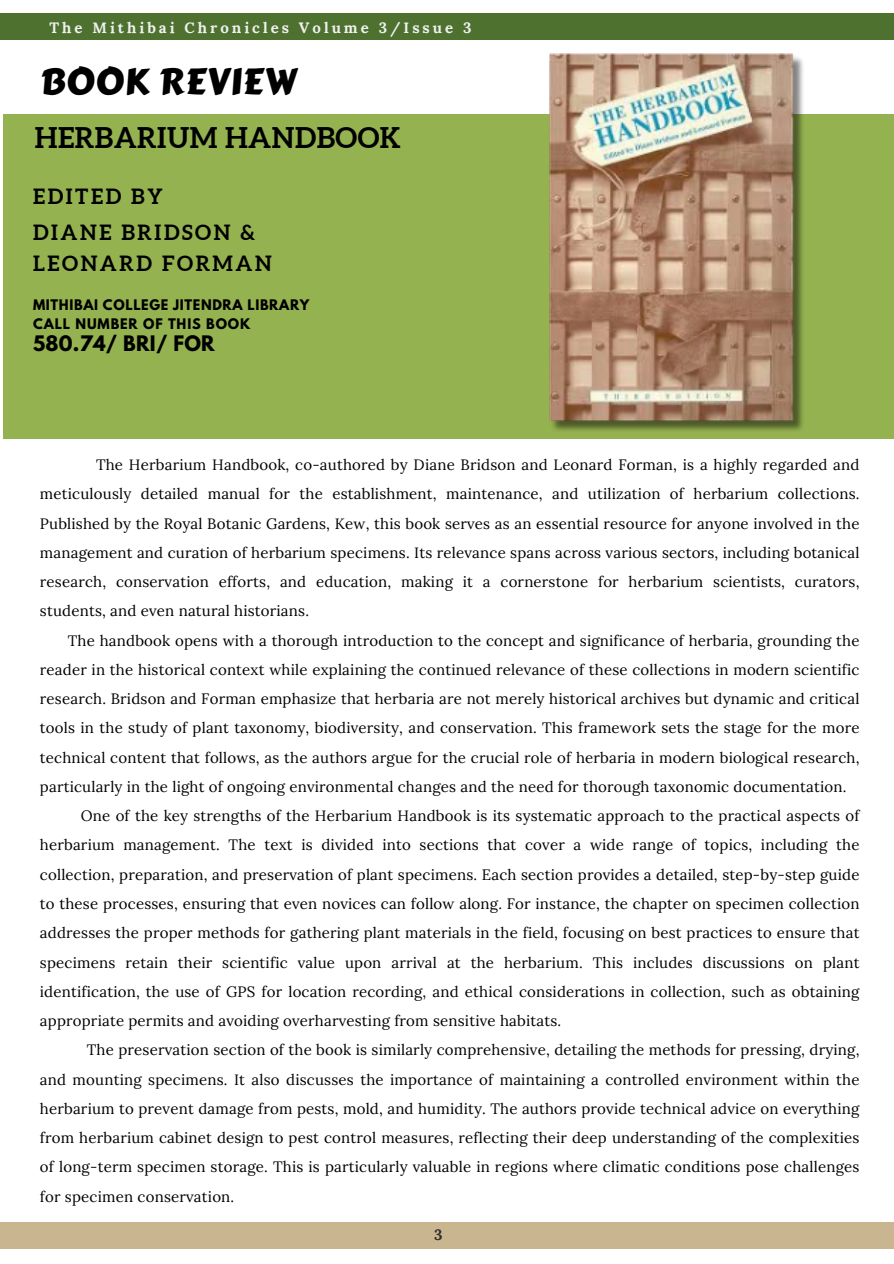
<style>
.page{position:relative;width:894px;height:1264px;background:#fff}
.page>*{position:absolute;margin:0;border:0;box-sizing:border-box;transform-origin:0 0}
.t1{font:36.3px "Carter One";letter-spacing:.015em;color:#000}
.t2{font:700 28.5px "Aleo";letter-spacing:.015em;color:#000}
.t3{font:700 21px/36px "Aleo";letter-spacing:.125em;color:#000}
.t4{font:700 18.9px "League Spartan";letter-spacing:.015em;color:#000}
.t5{font:15px "Lora";letter-spacing:.015em;color:#000}
.t6{font:700 15px "Lora";letter-spacing:.2em;color:#f0f1f0}
.t7{font:700 15px "Lora";color:#2e2c2b}
.t8{font:700 12.9px "League Spartan";letter-spacing:.05em;color:#000}
.t9{font:700 12.9px "League Spartan";letter-spacing:.07em;color:#000}
</style>
<div class="page">
<div style="left:0;top:13px;width:893px;height:26px;background:#4e7130"></div>
<div style="left:0;top:1222px;width:893px;height:26px;background:#c9b590"></div>
<div style="left:3px;top:115px;width:890px;height:324px;background:#95b250"></div>
<img style="left:548px;top:53px;width:255px;height:378px">
<h2 class="t6" style="left:49px;top:17px;width:423px">The Mithibai Chronicles Volume 3/Issue 3</h2>
<p class="t1" style="left:40px;top:54px;width:258px">BOOK REVIEW</p>
<h3 class="t2" style="left:35px;top:121px;width:367px">HERBARIUM HANDBOOK</h3>
<p class="t3" style="left:33px;top:178px;width:224px">EDITED BY<br>DIANE BRIDSON &amp;</p>
<p class="t3" style="left:33px;top:245px;width:240px">LEONARD FORMAN</p>
<p class="t8" style="left:33px;top:299px;width:278px">MITHIBAI COLLEGE JITENDRA LIBRARY</p>
<h5 class="t9" style="left:33px;top:317px;width:219px">CALL NUMBER OF THIS BOOK</h5>
<p class="t4" style="left:33px;top:334px;width:183px">580.74/ BRI/ FOR</p>
<p class="t5" style="left:96px;top:455px;width:764px">The Herbarium Handbook, co-authored by Diane Bridson and Leonard Forman, is a highly regarded and</p>
<p class="t5" style="left:40px;top:484px;width:820px">meticulously detailed manual for the establishment, maintenance, and utilization of herbarium collections.</p>
<p class="t5" style="left:40px;top:513px;width:820px">Published by the Royal Botanic Gardens, Kew, this book serves as an essential resource for anyone involved in the</p>
<p class="t5" style="left:40px;top:542px;width:820px">management and curation of herbarium specimens. Its relevance spans across various sectors, including botanical</p>
<p class="t5" style="left:40px;top:572px;width:820px">research, conservation efforts, and education, making it a cornerstone for herbarium scientists, curators,</p>
<p class="t5" style="left:40px;top:601px;width:270px">students, and even natural historians.</p>
<p class="t5" style="left:68px;top:630px;width:793px">The handbook opens with a thorough introduction to the concept and significance of herbaria, grounding the</p>
<p class="t5" style="left:40px;top:659px;width:820px">reader in the historical context while explaining the continued relevance of these collections in modern scientific</p>
<p class="t5" style="left:40px;top:689px;width:820px">research. Bridson and Forman emphasize that herbaria are not merely historical archives but dynamic and critical</p>
<p class="t5" style="left:40px;top:718px;width:820px">tools in the study of plant taxonomy, biodiversity, and conservation. This framework sets the stage for the more</p>
<p class="t5" style="left:40px;top:747px;width:820px">technical content that follows, as the authors argue for the crucial role of herbaria in modern biological research,</p>
<p class="t5" style="left:40px;top:776px;width:808px">particularly in the light of ongoing environmental changes and the need for thorough taxonomic documentation.</p>
<p class="t5" style="left:81px;top:806px;width:780px">One of the key strengths of the Herbarium Handbook is its systematic approach to the practical aspects of</p>
<p class="t5" style="left:40px;top:835px;width:820px">herbarium management. The text is divided into sections that cover a wide range of topics, including the</p>
<p class="t5" style="left:40px;top:864px;width:820px">collection, preparation, and preservation of plant specimens. Each section provides a detailed, step-by-step guide</p>
<p class="t5" style="left:40px;top:893px;width:820px">to these processes, ensuring that even novices can follow along. For instance, the chapter on specimen collection</p>
<p class="t5" style="left:40px;top:923px;width:820px">addresses the proper methods for gathering plant materials in the field, focusing on best practices to ensure that</p>
<p class="t5" style="left:40px;top:952px;width:820px">specimens retain their scientific value upon arrival at the herbarium. This includes discussions on plant</p>
<p class="t5" style="left:40px;top:981px;width:820px">identification, the use of GPS for location recording, and ethical considerations in collection, such as obtaining</p>
<p class="t5" style="left:40px;top:1010px;width:522px">appropriate permits and avoiding overharvesting from sensitive habitats.</p>
<p class="t5" style="left:87px;top:1040px;width:774px">The preservation section of the book is similarly comprehensive, detailing the methods for pressing, drying,</p>
<p class="t5" style="left:40px;top:1069px;width:820px">and mounting specimens. It also discusses the importance of maintaining a controlled environment within the</p>
<p class="t5" style="left:40px;top:1098px;width:820px">herbarium to prevent damage from pests, mold, and humidity. The authors provide technical advice on everything</p>
<p class="t5" style="left:40px;top:1127px;width:820px">from herbarium cabinet design to pest control measures, reflecting their deep understanding of the complexities</p>
<p class="t5" style="left:40px;top:1157px;width:820px">of long-term specimen storage. This is particularly valuable in regions where climatic conditions pose challenges</p>
<p class="t5" style="left:40px;top:1186px;width:196px">for specimen conservation.</p>
<h4 class="t7" style="left:434px;top:1224px;width:10px">3</h4>
</div>
